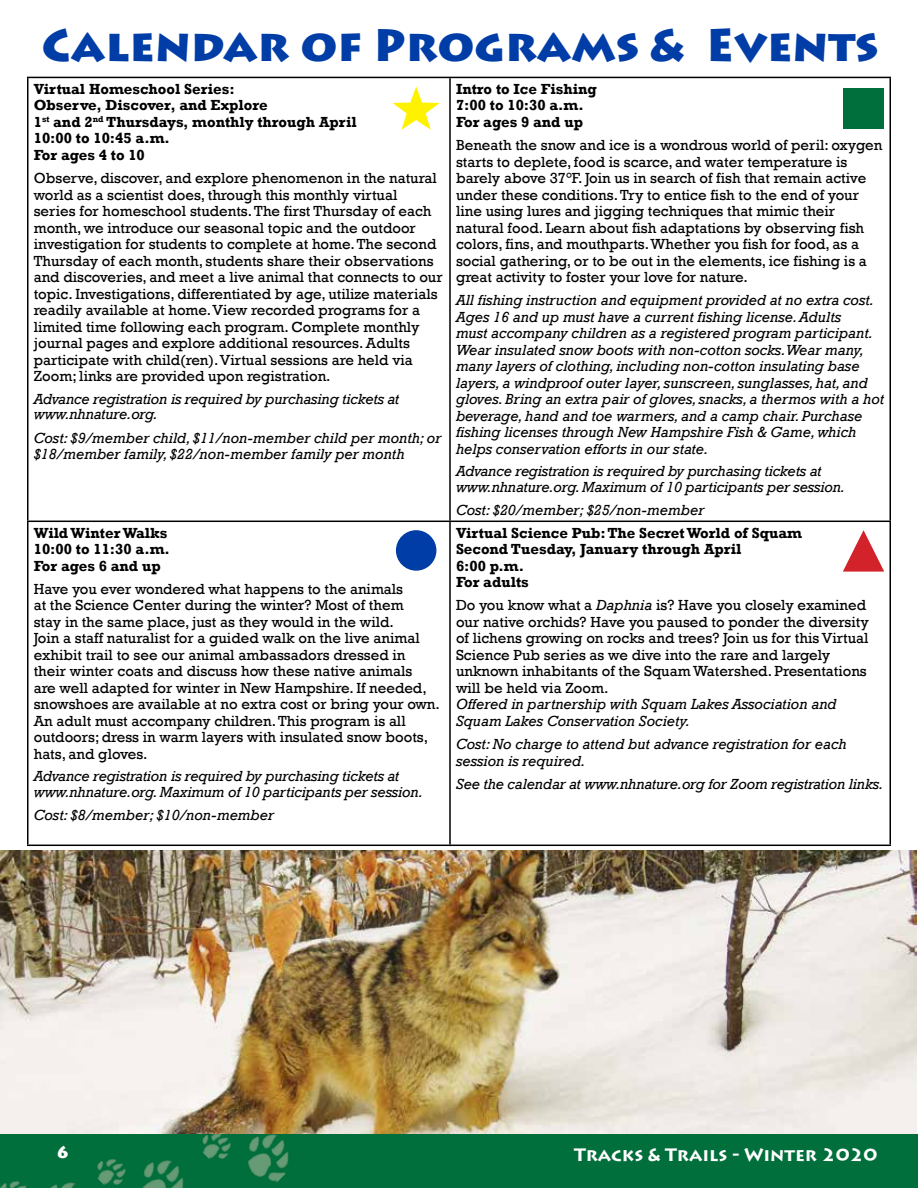
<style>
.page{position:relative;width:918px;height:1188px;background:#fff}
.page>*{position:absolute;margin:0;border:0;box-sizing:border-box;transform-origin:0 0}
.t1{font:900 45px "Lithos Pro";color:#003da6}
.t2{font:700 18px "Lithos Pro";color:#fff}
.t3{font:900 16.5px "Lithos Pro";color:#fff}
.t4{font:15px/16.5px "Rockwell";color:#000}
.t5{font:italic 15px/16.5px "Rockwell";color:#000}
.t6{font:700 15px/16.5px "Rockwell";color:#000}
.s1{font-style:italic}
</style>
<div class="page">
<div style="left:0;top:1134px;width:918px;height:54px;background:#006f3b"></div>
<img style="left:0;top:1181px;width:75px;height:7px">
<img style="left:202px;top:1134px;width:87px;height:49px">
<img style="left:97px;top:1158px;width:87px;height:30px">
<hr style="left:27px;top:77px;width:423px;height:1px;background:#000">
<hr style="left:27px;top:78px;width:1px;height:443px;background:#000">
<hr style="left:450px;top:77px;width:441px;height:1px;background:#000">
<hr style="left:449px;top:78px;width:2px;height:443px;background:#000">
<hr style="left:890px;top:78px;width:1px;height:443px;background:#000">
<hr style="left:27px;top:521px;width:423px;height:1px;background:#000">
<hr style="left:27px;top:522px;width:1px;height:323px;background:#000">
<hr style="left:450px;top:521px;width:441px;height:1px;background:#000">
<hr style="left:449px;top:522px;width:2px;height:323px;background:#000">
<hr style="left:890px;top:522px;width:1px;height:323px;background:#000">
<hr style="left:27px;top:845px;width:423px;height:1px;background:#000">
<hr style="left:450px;top:845px;width:441px;height:1px;background:#000">
<svg style="left:393px;top:86px;width:47px;height:44px"></svg>
<div style="left:396px;top:530px;width:40px;height:41px;background:#003da6;border-radius:50%"></div>
<div style="left:844px;top:88px;width:40px;height:40px;background:#006f3b"></div>
<svg style="left:843px;top:530px;width:41px;height:42px"></svg>
<img style="left:0;top:850px;width:917px;height:284px">
<h1 class="t1" style="left:42px;top:17px;width:838px">Calendar of Programs &amp; Events</h1>
<p class="t6" style="left:34px;top:81px;width:324px">Virtual Homeschool Series:<br>Observe, Discover, and Explore<br>1<sup>st</sup> and 2<sup>nd</sup> Thursdays, monthly through April<br>10:00 to 10:45 a.m.<br>For ages 4 to 10</p>
<p class="t4" style="left:34px;top:170px;width:410px">Observe, discover, and explore phenomenon in the natural world as a scientist does, through this monthly virtual series for homeschool students. The first Thursday of each month, we introduce our seasonal topic and the outdoor investigation for students to complete at home. The second Thursday of each month, students share their observations and discoveries, and meet a live animal that connects to our topic. Investigations, differentiated by age, utilize materials readily available at home. View recorded programs for a limited time following each program. Complete monthly journal pages and explore additional resources. Adults participate with child(ren). Virtual sessions are held via Zoom; links are provided upon registration.</p>
<p class="t5" style="left:34px;top:391px;width:367px;line-height:15.8px">Advance registration is required by purchasing tickets at www.nhnature.org.</p>
<p class="t5" style="left:34px;top:430px;width:409px">Cost: $9/member child, $11/non-member child per month; or $18/member family, $22/non-member family per month</p>
<p class="t6" style="left:456px;top:81px;width:142px">Intro to Ice Fishing<br>7:00 to 10:30 a.m.<br>For ages 9 and up</p>
<p class="t4" style="left:456px;top:137px;width:428px">Beneath the snow and ice is a wondrous world of peril: oxygen starts to deplete, food is scarce, and water temperature is barely above 37°F. Join us in search of fish that remain active under these conditions. Try to entice fish to the end of your line using lures and jigging techniques that mimic their natural food. Learn about fish adaptations by observing fish colors, fins, and mouthparts. Whether you fish for food, as a social gathering, or to be out in the elements, ice fishing is a great activity to foster your love for nature.</p>
<p class="t5" style="left:456px;top:292px;width:430px">All fishing instruction and equipment provided at no extra cost.<br>Ages 16 and up must have a current fishing license. Adults<br>must accompany children as a registered program participant.<br>Wear insulated snow boots with non-cotton socks.Wear many, many layers of clothing, including non-cotton insulating base layers, a windproof outer layer, sunscreen, sunglasses, hat, and gloves. Bring an extra pair of gloves, snacks, a thermos with a hot beverage, hand and toe warmers, and a camp chair. Purchase fishing licenses through New Hampshire Fish &amp; Game, which helps conservation efforts in our state.</p>
<p class="t5" style="left:456px;top:464px;width:391px;line-height:15.8px">Advance registration is required by purchasing tickets at www.nhnature.org. Maximum of 10 participants per session.</p>
<p class="t5" style="left:456px;top:502px;width:250px">Cost: $20/member; $25/non-member</p>
<p class="t6" style="left:34px;top:524px;width:138px">Wild Winter Walks<br>10:00 to 11:30 a.m.<br>For ages 6 and up</p>
<p class="t4" style="left:34px;top:581px;width:408px">Have you ever wondered what happens to the animals<br>at the Science Center during the winter? Most of them<br>stay in the same place, just as they would in the wild.<br>Join a staff naturalist for a guided walk on the live animal exhibit trail to see our animal ambassadors dressed in their winter coats and discuss how these native animals<br>are well adapted for winter in New Hampshire. If needed, snowshoes are available at no extra cost or bring your own.<br>An adult must accompany children. This program is all outdoors; dress in warm layers with insulated snow boots, hats, and gloves.</p>
<p class="t5" style="left:34px;top:769px;width:391px;line-height:15.8px">Advance registration is required by purchasing tickets at www.nhnature.org. Maximum of 10 participants per session.</p>
<p class="t5" style="left:34px;top:807px;width:242px">Cost: $8/member; $10/non-member</p>
<p class="t6" style="left:456px;top:524px;width:348px">Virtual Science Pub: The Secret World of Squam<br>Second Tuesday, January through April<br>6:00 p.m.<br>For adults</p>
<p class="t4" style="left:456px;top:597px;width:414px">Do you know what a <span class="s1">Daphnia</span> is? Have you closely examined our native orchids? Have you paused to ponder the diversity of lichens growing on rocks and trees? Join us for this Virtual Science Pub series as we dive into the rare and largely unknown inhabitants of the Squam Watershed. Presentations will be held via Zoom.</p>
<p class="t5" style="left:456px;top:696px;width:382px">Offered in partnership with Squam Lakes Association and<br>Squam Lakes Conservation Society.</p>
<p class="t5" style="left:456px;top:736px;width:392px">Cost: No charge to attend but advance registration for each session is required.</p>
<p class="t5" style="left:456px;top:776px;width:429px">See the calendar at www.nhnature.org for Zoom registration links.</p>
<p class="t3" style="left:56px;top:1142px;width:15px">6</p>
<p class="t2" style="left:574px;top:1144px;width:305px">Tracks &amp; Trails - Winter 2020</p>
</div>
